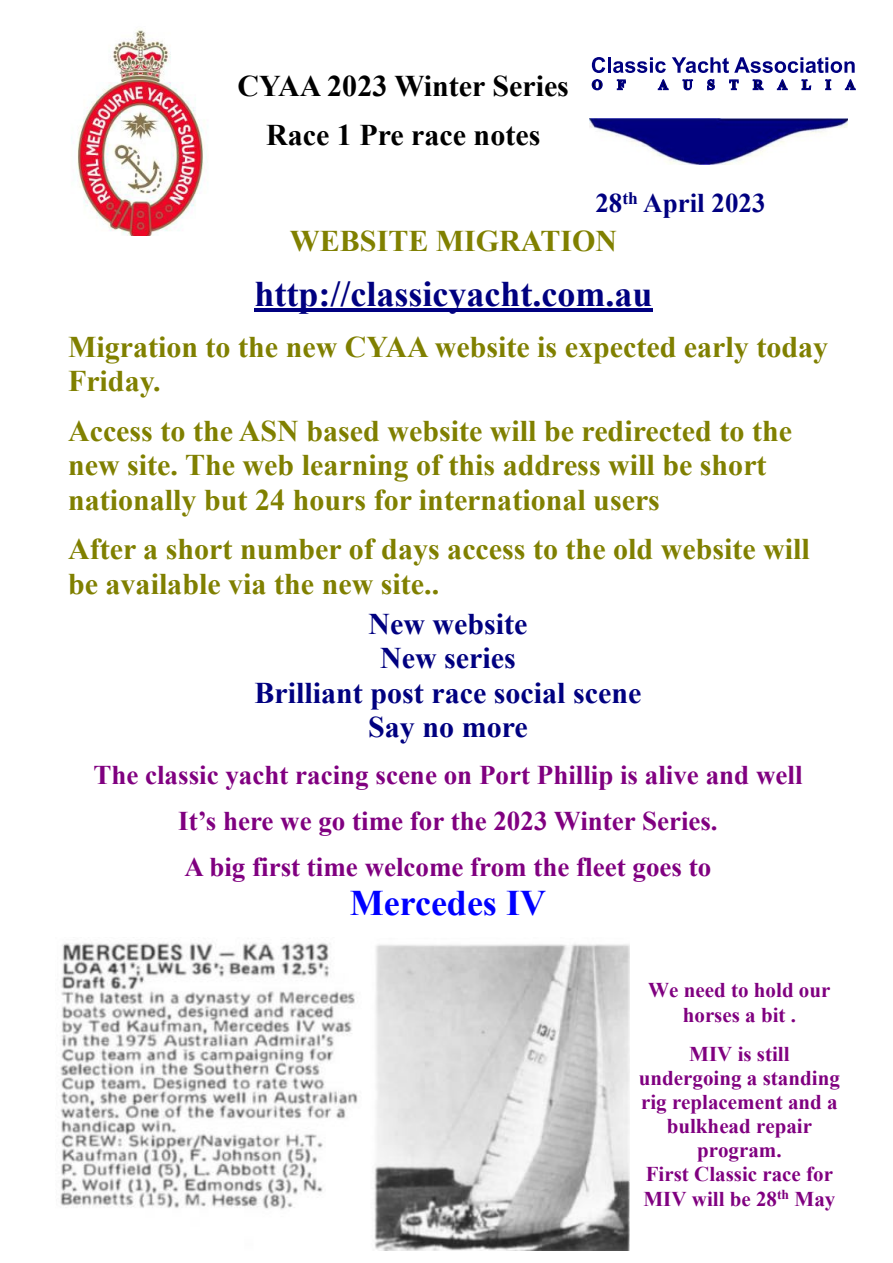
<style>
.page{position:relative;width:893px;height:1263px;background:#fff}
.page>*{position:absolute;margin:0;border:0;box-sizing:border-box;transform-origin:0 0}
.t1{font:700 36px "Times New Roman";color:#000080}
.t2{font:700 36px "Times New Roman";color:#00f}
.t3{font:700 30px/34.5px "Times New Roman";color:#808000}
.t4{font:700 30px/34.5px "Times New Roman";color:#000080;text-align:center}
.t5{font:700 30px/49.5px "Times New Roman";color:#000;text-align:center}
.t6{font:700 27px/46px "Times New Roman";color:#800080;text-align:center}
.t7{font:700 27px "Times New Roman";color:#000080}
.t8{font:700 21px/24.2px "Times New Roman";color:#800080;text-align:center}
</style>
<div class="page">
<svg style="left:591px;top:57px;width:14px;height:34px"></svg>
<hr style="left:608px;top:57px;width:3px;height:16px;background:#000080">
<svg style="left:613px;top:57px;width:243px;height:34px"></svg>
<img style="left:590px;top:118px;width:258px;height:47px">
<img style="left:71px;top:29px;width:133px;height:207px">
<hr style="left:254px;top:308px;width:399px;height:4px;background:#000080">
<img style="left:60px;top:942px;width:569px;height:308px">
<p class="t5" style="left:237px;top:64px;width:333px">CYAA 2023 Winter Series<br>Race 1 Pre race notes</p>
<p class="t7" style="left:595px;top:193px;width:172px">28<sup>th</sup> April 2023</p>
<p class="t3" style="left:290px;top:227px;width:329px">WEBSITE MIGRATION</p>
<p class="t1" style="left:254px;top:282px;width:400px">http://classicyacht.com.au</p>
<p class="t3" style="left:68px;top:333px;width:762px">Migration to the new CYAA website is expected early today<br>Friday.</p>
<p class="t3" style="left:68px;top:417px;width:725px">Access to the ASN based website will be redirected to the new site. The web learning of this address will be short nationally but 24 hours for international users</p>
<p class="t3" style="left:68px;top:535px;width:743px">After a short number of days access to the old website will be available via the new site..</p>
<p class="t4" style="left:255px;top:610px;width:388px">New website<br>New series<br>Brilliant post race social scene<br>Say no more</p>
<p class="t6" style="left:93px;top:755px;width:711px">The classic yacht racing scene on Port Phillip is alive and well<br>It’s here we go time for the 2023 Winter Series.<br>A big first time welcome from the fleet goes to</p>
<p class="t2" style="left:350px;top:891px;width:198px">Mercedes IV</p>
<p class="t8" style="left:648px;top:980px;width:184px">We need to hold our horses a bit .</p>
<p class="t8" style="left:639px;top:1044px;width:203px">MIV is still undergoing a standing rig replacement and a bulkhead repair program.<br>First Classic race for<br>MIV will be 28<sup>th</sup> May</p>
</div>
